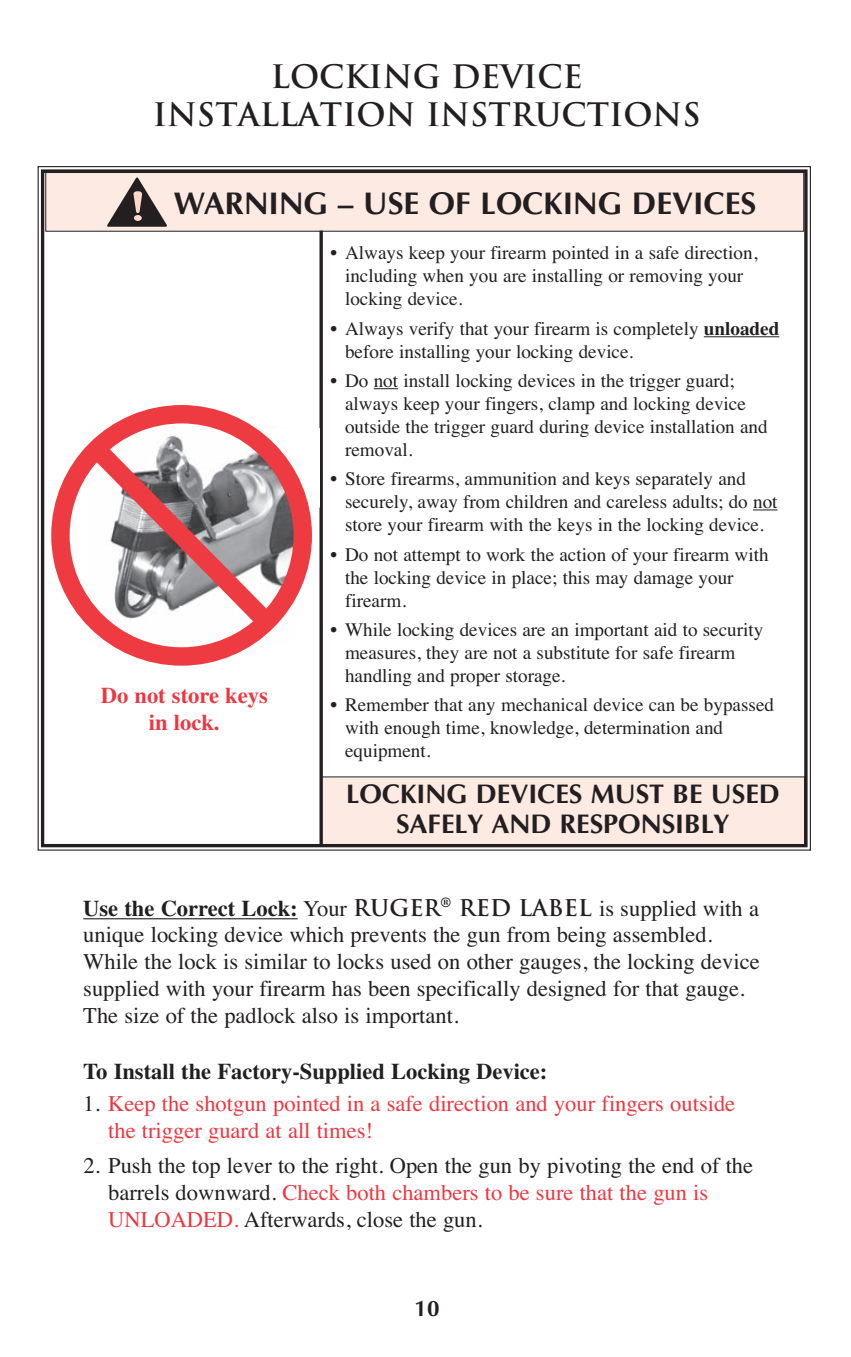
<style>
.page{position:relative;width:851px;height:1357px;background:#fff}
.page>*{position:absolute;margin:0;border:0;box-sizing:border-box;transform-origin:0 0}
.t1{font:700 31.5px/37.8px "Trajan Pro";color:#231f20;text-align:center}
.t2{font:700 31.5px "Optima";color:#231f20}
.t3{font:700 27px/29.2px "Optima";color:#231f20;text-align:center}
.t4{font:22.5px/26.6px "Times";color:#231f20}
.t5{font:22.5px/27px "Times";color:#ee3640}
.t6{font:700 22.5px "Times";color:#231f20}
.t7{font:700 22.5px/27px "Times";color:#ee3640;text-align:center}
.t8{font:700 22.5px "Optima";color:#231f20}
.t9{font:19.12px/22.9px "Times";color:#231f20}
.s1{font-weight:700}
.s2{font-family:"Trajan Pro";font-weight:700}
.s3{color:#231f20}
.s4{color:#ee3640}
</style>
<div class="page">
<div style="left:321px;top:777px;width:483px;height:69px;background:#fdeae3"></div>
<div style="left:41px;top:169px;width:766px;height:678px;border:3px solid #231f20"></div>
<hr style="left:703px;top:336px;width:76px;height:1px;background:#231f20">
<svg style="left:373px;top:388px;width:25px;height:1px"></svg>
<svg style="left:753px;top:509px;width:24px;height:1px"></svg>
<div style="left:46px;top:173px;width:757px;height:58px;background:#fdeae3"></div>
<div style="left:45px;top:172px;width:759px;height:60px;border:1px solid #231f20"></div>
<svg style="left:107px;top:177px;width:60px;height:50px"></svg>
<svg style="left:319px;top:231px;width:4px;height:613px;background:#4a4647"></svg>
<hr style="left:83px;top:918px;width:215px;height:1px;background:#231f20">
<svg style="left:289px;top:462px;width:22px;height:54px"></svg>
<div style="left:51px;top:405px;width:261px;height:261px;border:18px solid #ee3a41;border-radius:50%"></div>
<svg style="left:69px;top:421px;width:220px;height:224px"></svg>
<h1 class="t1" style="left:153px;top:61px;width:549px">LOCKING DEVICE<br>INSTALLATION INSTRUCTIONS</h1>
<h1 class="t2" style="left:174px;top:185px;width:583px">WARNING – USE OF LOCKING DEVICES</h1>
<p class="t7" style="left:101px;top:684px;width:168px">Do not store keys in lock.</p>
<p class="t9" style="left:345px;top:241px;width:414px;text-indent:-14px">• Always keep your firearm pointed in a safe direction, including when you are installing or removing your locking device.</p>
<p class="t9" style="left:345px;top:317px;width:436px;text-indent:-14px">• Always verify that your firearm is completely <span class="s1">unloaded </span>before installing your locking device.</p>
<p class="t9" style="left:345px;top:369px;width:424px;text-indent:-14px">• Do not install locking devices in the trigger guard; always keep your fingers, clamp and locking device outside the trigger guard during device installation and removal.</p>
<p class="t9" style="left:345px;top:467px;width:434px;text-indent:-14px">• Store firearms, ammunition and keys separately and securely, away from children and careless adults; do not store your firearm with the keys in the locking device.</p>
<p class="t9" style="left:345px;top:543px;width:425px;text-indent:-14px">• Do not attempt to work the action of your firearm with the locking device in place; this may damage your firearm.</p>
<p class="t9" style="left:345px;top:618px;width:420px;text-indent:-14px">• While locking devices are an important aid to security measures, they are not a substitute for safe firearm handling and proper storage.</p>
<p class="t9" style="left:345px;top:693px;width:430px;text-indent:-14px">• Remember that any mechanical device can be bypassed with enough time, knowledge, determination and equipment.</p>
<h2 class="t3" style="left:346px;top:779px;width:435px">LOCKING DEVICES MUST BE USED<br>SAFELY AND RESPONSIBLY</h2>
<p class="t4" style="left:83px;top:895px;width:677px"><span class="s1">Use the Correct Lock:</span> Your <span class="s2">RUGER</span><sup>®</sup> <span class="s2">RED LABEL</span> is supplied with a unique locking device which prevents the gun from being assembled.<br>While the lock is similar to locks used on other gauges, the locking device supplied with your firearm has been specifically designed for that gauge.<br>The size of the padlock also is important.</p>
<p class="t6" style="left:83px;top:1064px;width:465px">To Install the Factory-Supplied Locking Device:</p>
<p class="t5" style="left:108px;top:1089px;width:628px;text-indent:-25px"><span class="s3">1.</span> Keep the shotgun pointed in a safe direction and your fingers outside the trigger guard at all times!</p>
<p class="t4" style="left:108px;top:1152px;width:646px;text-indent:-25px">2. Push the top lever to the right. Open the gun by pivoting the end of the barrels downward. <span class="s4">Check both chambers to be sure that the gun is<br>UNLOADED.</span> Afterwards, close the gun.</p>
<p class="t8" style="left:414px;top:1295px;width:27px">10</p>
</div>
